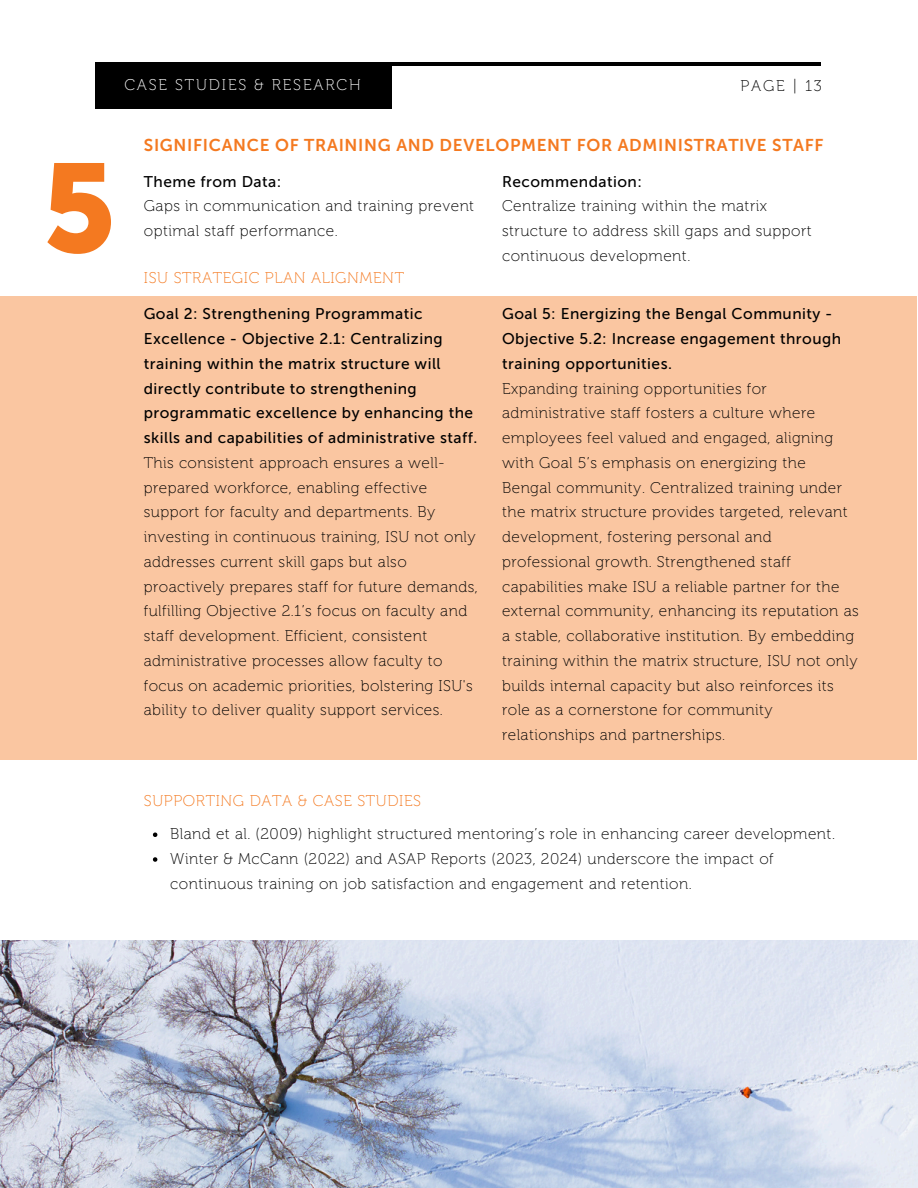
<style>
.page{position:relative;width:918px;height:1188px;background:#fff}
.page>*{position:absolute;margin:0;border:0;box-sizing:border-box;transform-origin:0 0}
.t1{font:125.1px "Museo Sans 900";color:#f47920}
.t2{font:17.1px "Museo Sans 700";letter-spacing:.04em;color:#f47920}
.t3{font:15.6px "Museo 100";letter-spacing:.04em;color:#f47920}
.t4{font:15.6px "Museo 100";letter-spacing:.12em;color:#fff}
.t5{font:15.6px "Museo 100";letter-spacing:.12em;color:#000}
.t6{font:15.45px/24.8px "Museo 100";letter-spacing:.03em;color:#000}
.t7{font:15.45px/24.8px "Museo Sans 500";letter-spacing:.03em;color:#000}
</style>
<div class="page">
<hr style="left:96px;top:62px;width:725px;height:4px;background:#000">
<div style="left:96px;top:62px;width:296px;height:46px;background:#000"></div>
<div style="left:0;top:297px;width:917px;height:463px;background:#fac6a1"></div>
<svg style="left:153px;top:833px;width:4px;height:4px"></svg>
<svg style="left:153px;top:857px;width:4px;height:5px"></svg>
<img style="left:0;top:941px;width:918px;height:247px">
<p class="t4" style="left:124px;top:75px;width:238px">CASE STUDIES &amp; RESEARCH</p>
<h2 class="t5" style="left:741px;top:76px;width:83px">PAGE | 13</h2>
<h2 class="t1" style="left:43px;top:135px;width:75px">5</h2>
<p class="t2" style="left:144px;top:135px;width:681px">SIGNIFICANCE OF TRAINING AND DEVELOPMENT FOR ADMINISTRATIVE STAFF</p>
<h2 class="t7" style="left:144px;top:169px;width:139px">Theme from Data:</h2>
<p class="t6" style="left:144px;top:194px;width:332px">Gaps in communication and training prevent optimal staff performance.</p>
<p class="t7" style="left:502px;top:169px;width:141px">Recommendation:</p>
<h2 class="t6" style="left:502px;top:194px;width:311px">Centralize training within the matrix structure to address skill gaps and support continuous development.</h2>
<p class="t3" style="left:144px;top:268px;width:262px">ISU STRATEGIC PLAN ALIGNMENT</p>
<h1 class="t7" style="left:144px;top:302px;width:335px">Goal 2: Strengthening Programmatic Excellence - Objective 2.1: Centralizing training within the matrix structure will directly contribute to strengthening programmatic excellence by enhancing the skills and capabilities of administrative staff.</h1>
<p class="t6" style="left:144px;top:450px;width:336px">This consistent approach ensures a well&shy;prepared workforce, enabling effective support for faculty and departments. By investing in continuous training, ISU not only addresses current skill gaps but also proactively prepares staff for future demands, fulfilling Objective 2.1’s focus on faculty and staff development. Efficient, consistent administrative processes allow faculty to focus on academic priorities, bolstering ISU's ability to deliver quality support services.</p>
<p class="t7" style="left:502px;top:302px;width:340px">Goal 5: Energizing the Bengal Community -<br>Objective 5.2: Increase engagement through training opportunities.</p>
<p class="t6" style="left:502px;top:376px;width:358px">Expanding training opportunities for administrative staff fosters a culture where employees feel valued and engaged, aligning with Goal 5’s emphasis on energizing the Bengal community. Centralized training under the matrix structure provides targeted, relevant development, fostering personal and professional growth. Strengthened staff capabilities make ISU a reliable partner for the external community, enhancing its reputation as a stable, collaborative institution. By embedding training within the matrix structure, ISU not only builds internal capacity but also reinforces its role as a cornerstone for community relationships and partnerships.</p>
<p class="t3" style="left:144px;top:791px;width:279px">SUPPORTING DATA &amp; CASE STUDIES</p>
<p class="t6" style="left:170px;top:822px;width:666px">Bland et al. (2009) highlight structured mentoring’s role in enhancing career development.</p>
<p class="t6" style="left:170px;top:846px;width:605px">Winter &amp; McCann (2022) and ASAP Reports (2023, 2024) underscore the impact of continuous training on job satisfaction and engagement and retention.</p>
</div>
